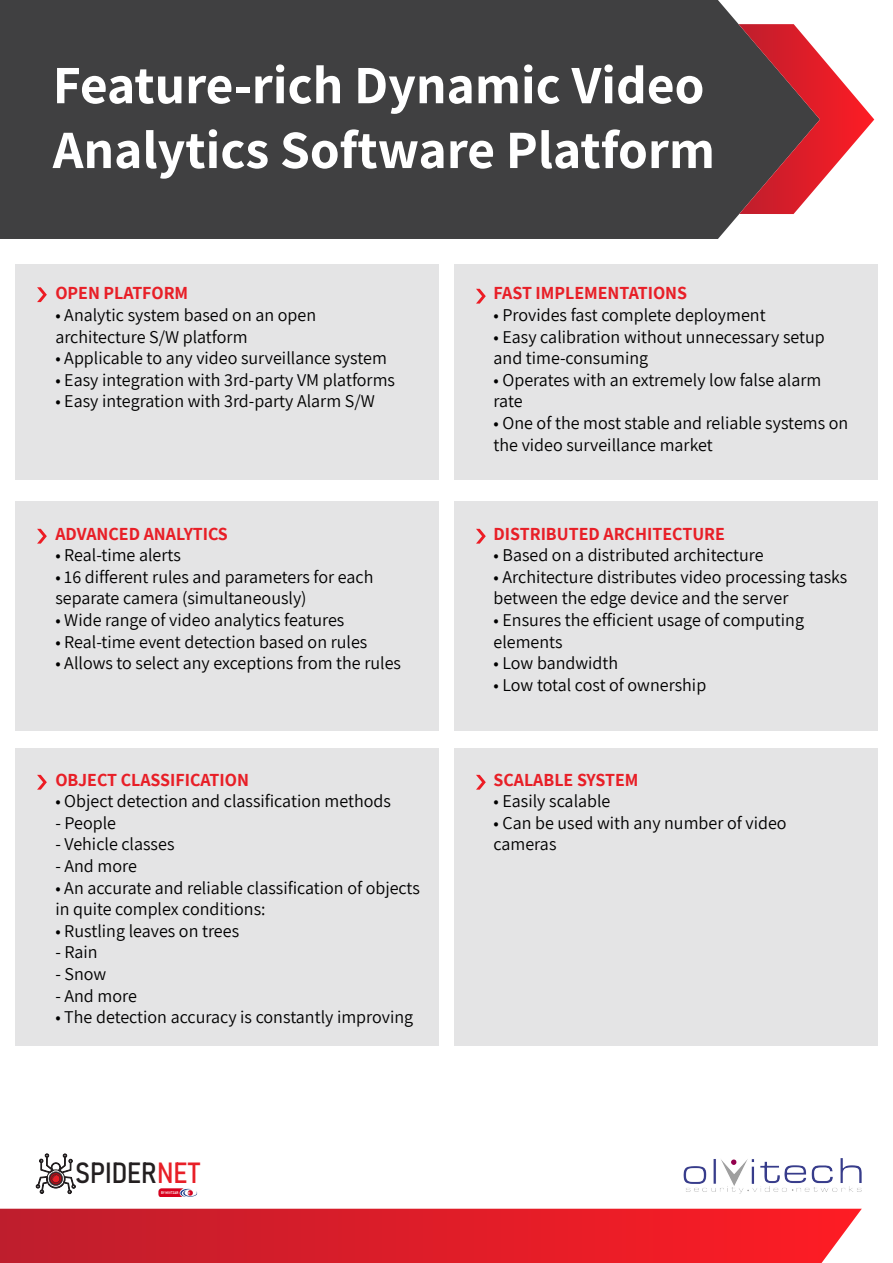
<style>
.page{position:relative;width:893px;height:1263px;background:#fff}
.page>*{position:absolute;margin:0;border:0;box-sizing:border-box;transform-origin:0 0}
.t1{font:700 54px/64.8px "Assistant";color:#fff}
.t2{font:28.8px "Bahnschrift";color:#231f20}
.t3{font:18px/21.6px "Assistant";color:#000}
.t4{font:700 18px "Assistant";color:#e81f27}
.t5{font:3.75px "Bahnschrift";color:#fff}
.s1{color:#e81f27}
</style>
<div class="page">
<svg style="left:0;top:1209px;width:862px;height:54px;background:#de222d"></svg>
<div style="left:0;top:0;width:739px;height:239px;background:#404041"></div>
<svg style="left:738px;top:24px;width:136px;height:190px"></svg>
<div style="left:16px;top:264px;width:423px;height:215px;background:#e4e4e5"></div>
<div style="left:454px;top:264px;width:423px;height:215px;background:#e4e4e5"></div>
<div style="left:16px;top:502px;width:423px;height:229px;background:#e4e4e5"></div>
<div style="left:454px;top:502px;width:423px;height:229px;background:#e4e4e5"></div>
<div style="left:16px;top:749px;width:423px;height:297px;background:#e4e4e5"></div>
<div style="left:454px;top:749px;width:423px;height:297px;background:#e4e4e5"></div>
<svg style="left:37px;top:287px;width:10px;height:15px"></svg>
<svg style="left:476px;top:289px;width:10px;height:15px"></svg>
<svg style="left:476px;top:529px;width:10px;height:15px"></svg>
<svg style="left:476px;top:775px;width:10px;height:15px"></svg>
<svg style="left:37px;top:529px;width:10px;height:15px"></svg>
<svg style="left:37px;top:775px;width:10px;height:15px"></svg>
<img style="left:158px;top:1188px;width:40px;height:9px">
<svg style="left:36px;top:1153px;width:40px;height:42px"></svg>
<img style="left:684px;top:1158px;width:178px;height:36px">
<h1 class="t1" style="left:53px;top:51px;width:664px">Feature-rich Dynamic Video<br>Analytics Software Platform</h1>
<p class="t4" style="left:55px;top:281px;width:134px">OPEN PLATFORM</p>
<p class="t3" style="left:55px;top:303px;width:262px">• Analytic system based on an open architecture S/W platform</p>
<p class="t3" style="left:55px;top:347px;width:333px">• Applicable to any video surveillance system</p>
<p class="t3" style="left:55px;top:368px;width:341px">• Easy integration with 3rd-party VM platforms</p>
<p class="t3" style="left:55px;top:390px;width:321px">• Easy integration with 3rd-party Alarm S/W</p>
<p class="t4" style="left:55px;top:521px;width:174px">ADVANCED ANALYTICS</p>
<p class="t3" style="left:55px;top:543px;width:127px">• Real-time alerts</p>
<p class="t3" style="left:55px;top:565px;width:320px">• 16 different rules and parameters for each separate camera (simultaneously)</p>
<p class="t3" style="left:55px;top:608px;width:291px">• Wide range of video analytics features</p>
<p class="t3" style="left:55px;top:630px;width:314px">• Real-time event detection based on rules</p>
<p class="t3" style="left:55px;top:651px;width:347px">• Allows to select any exceptions from the rules</p>
<p class="t4" style="left:55px;top:767px;width:195px">OBJECT CLASSIFICATION</p>
<p class="t3" style="left:55px;top:789px;width:337px">• Object detection and classification methods</p>
<p class="t3" style="left:55px;top:811px;width:62px">- People</p>
<p class="t3" style="left:55px;top:833px;width:121px">- Vehicle classes</p>
<p class="t3" style="left:55px;top:854px;width:83px">- And more</p>
<p class="t3" style="left:55px;top:876px;width:366px">• An accurate and reliable classification of objects in quite complex conditions:</p>
<p class="t3" style="left:55px;top:919px;width:185px">• Rustling leaves on trees</p>
<p class="t3" style="left:55px;top:941px;width:44px">- Rain</p>
<p class="t3" style="left:55px;top:962px;width:52px">- Snow</p>
<p class="t3" style="left:55px;top:984px;width:83px">- And more</p>
<p class="t3" style="left:55px;top:1005px;width:359px">• The detection accuracy is constantly improving</p>
<h2 class="t2" style="left:75px;top:1151px;width:126px">SPIDER<span class="s1">NET</span></h2>
<p class="t5" style="left:161px;top:1190px;width:19px">BY MIVTZAR</p>
<p class="t4" style="left:494px;top:281px;width:195px">FAST IMPLEMENTATIONS</p>
<p class="t3" style="left:494px;top:303px;width:274px">• Provides fast complete deployment</p>
<p class="t3" style="left:494px;top:325px;width:333px">• Easy calibration without unnecessary setup and time-consuming</p>
<p class="t3" style="left:494px;top:368px;width:329px">• Operates with an extremely low false alarm rate</p>
<p class="t3" style="left:494px;top:411px;width:356px">• One of the most stable and reliable systems on the video surveillance market</p>
<p class="t4" style="left:494px;top:521px;width:233px">DISTRIBUTED ARCHITECTURE</p>
<p class="t3" style="left:494px;top:543px;width:272px">• Based on a distributed architecture</p>
<p class="t3" style="left:494px;top:565px;width:355px">• Architecture distributes video processing tasks between the edge device and the server</p>
<p class="t3" style="left:494px;top:608px;width:312px">• Ensures the efficient usage of computing elements</p>
<p class="t3" style="left:494px;top:651px;width:126px">• Low bandwidth</p>
<p class="t3" style="left:494px;top:673px;width:214px">• Low total cost of ownership</p>
<p class="t4" style="left:494px;top:767px;width:147px">SCALABLE SYSTEM</p>
<p class="t3" style="left:494px;top:789px;width:118px">• Easily scalable</p>
<p class="t3" style="left:494px;top:811px;width:295px">• Can be used with any number of video cameras</p>
</div>
